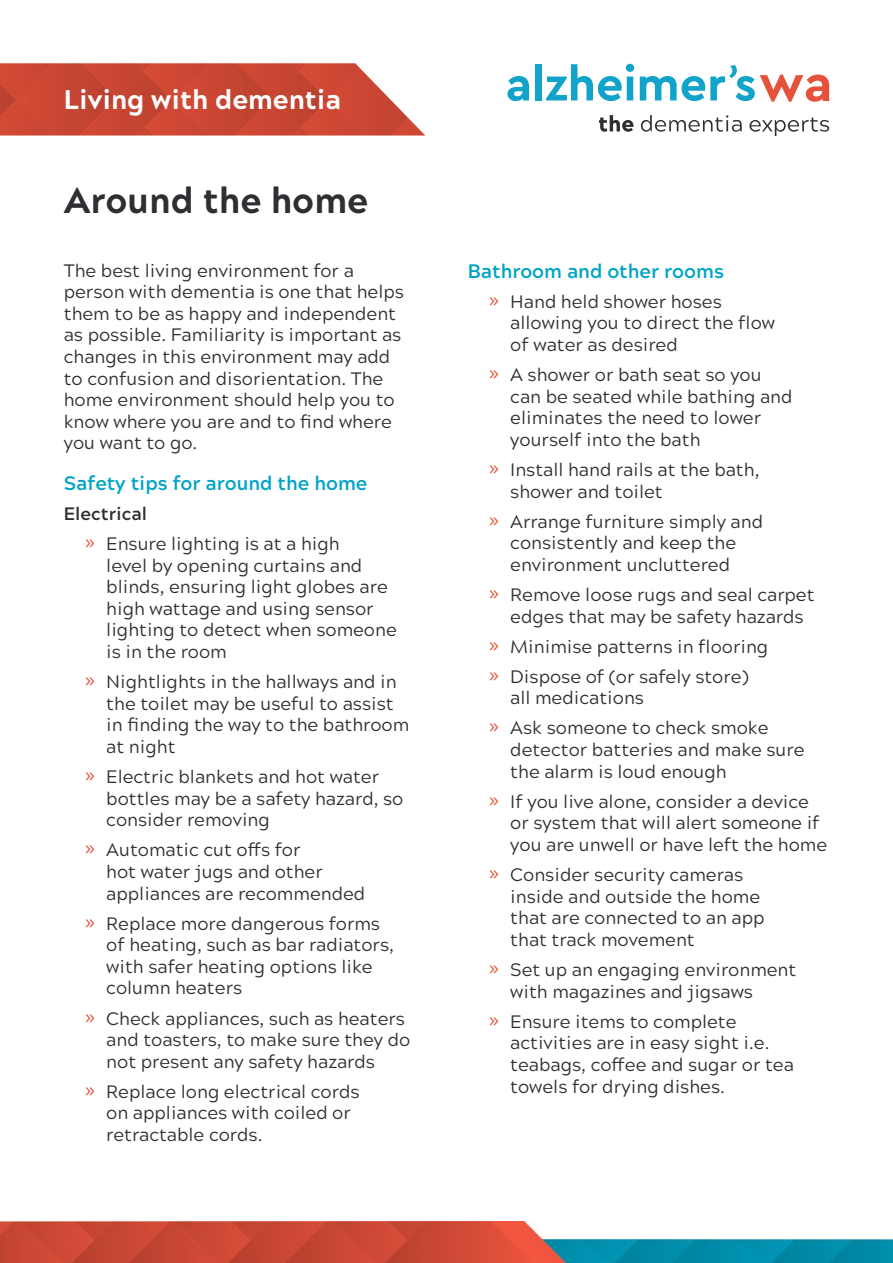
<style>
.page{position:relative;width:893px;height:1263px;background:#fff}
.page>*{position:absolute;margin:0;border:0;box-sizing:border-box;transform-origin:0 0}
.t1{font:800 36px "Acherus Grotesque";color:#2e2e33}
.t2{font:800 27px "Acherus Grotesque";color:#fff}
.t3{font:700 19.5px "Acherus Grotesque";color:#00a4c6}
.t4{font:18px/21.6px "Acherus Grotesque";color:#2e2e33}
.s1{font-weight:700}
.s2{color:#e6513b}
</style>
<div class="page">
<img style="left:0;top:1221px;width:893px;height:42px">
<svg style="left:0;top:63px;width:145px;height:72px;background:#c94733"></svg>
<div style="left:116px;top:71px;width:29px;height:56px;background:#c54532"></div>
<img style="left:145px;top:100px;width:27px;height:35px">
<img style="left:143px;top:63px;width:29px;height:37px">
<div style="left:172px;top:63px;width:51px;height:72px;background:#cc4734"></div>
<img style="left:221px;top:98px;width:51px;height:37px">
<img style="left:250px;top:127px;width:51px;height:8px">
<img style="left:223px;top:63px;width:49px;height:35px">
<img style="left:250px;top:63px;width:49px;height:8px">
<div style="left:272px;top:71px;width:29px;height:56px;background:#c54532"></div>
<img style="left:301px;top:100px;width:27px;height:35px">
<img style="left:299px;top:63px;width:29px;height:37px">
<img style="left:328px;top:63px;width:97px;height:72px">
<img style="left:378px;top:63px;width:47px;height:34px">
<svg style="left:507px;top:76px;width:22px;height:25px"></svg>
<div style="left:535px;top:64px;width:7px;height:36px;background:#11a3ca"></div>
<svg style="left:546px;top:64px;width:87px;height:37px"></svg>
<svg style="left:640px;top:65px;width:189px;height:37px"></svg>
<svg style="left:599px;top:115px;width:230px;height:21px"></svg>
<h2 class="t2" style="left:64px;top:77px;width:279px">Living with dementia</h2>
<h1 class="t1" style="left:64px;top:169px;width:306px">Around the home</h1>
<p class="t4" style="left:64px;top:258px;width:342px">The best living environment for a person with dementia is one that helps them to be as happy and independent as possible. Familiarity is important as changes in this environment may add to confusion and disorientation. The home environment should help you to know where you are and to find where you want to go.</p>
<p class="t3" style="left:64px;top:466px;width:305px">Safety tips for around the home</p>
<p class="t4" style="left:85px;top:498px;width:256px;line-height:30.2px;text-indent:-21px"><span class="s1">Electrical<br></span><span class="s2">·</span> Ensure lighting is at a high</p>
<p class="t4" style="left:106px;top:553px;width:292px">level by opening curtains and blinds, ensuring light globes are high wattage and using sensor lighting to detect when someone is in the room</p>
<p class="t4" style="left:106px;top:670px;width:305px;text-indent:-21px"><span class="s2">·</span> Nightlights in the hallways and in the toilet may be useful to assist in finding the way to the bathroom at night</p>
<p class="t4" style="left:106px;top:765px;width:299px;text-indent:-21px"><span class="s2">·</span> Electric blankets and hot water bottles may be a safety hazard, so consider removing</p>
<p class="t4" style="left:106px;top:838px;width:260px;text-indent:-21px"><span class="s2">·</span> Automatic cut offs for<br>hot water jugs and other appliances are recommended</p>
<p class="t4" style="left:106px;top:911px;width:289px;text-indent:-21px"><span class="s2">·</span> Replace more dangerous forms of heating, such as bar radiators, with safer heating options like column heaters</p>
<p class="t4" style="left:106px;top:1006px;width:305px;text-indent:-21px"><span class="s2">·</span> Check appliances, such as heaters and toasters, to make sure they do not present any safety hazards</p>
<p class="t4" style="left:106px;top:1080px;width:255px;text-indent:-21px"><span class="s2">·</span> Replace long electrical cords on appliances with coiled or retractable cords.</p>
<p class="t3" style="left:468px;top:254px;width:258px">Bathroom and other rooms</p>
<p class="t4" style="left:510px;top:290px;width:266px;text-indent:-21px"><span class="s2">·</span> Hand held shower hoses allowing you to direct the flow of water as desired</p>
<p class="t4" style="left:510px;top:363px;width:284px;text-indent:-21px"><span class="s2">·</span> A shower or bath seat so you can be seated while bathing and eliminates the need to lower yourself into the bath</p>
<p class="t4" style="left:510px;top:458px;width:251px;text-indent:-21px"><span class="s2">·</span> Install hand rails at the bath, shower and toilet</p>
<p class="t4" style="left:510px;top:510px;width:254px;text-indent:-21px"><span class="s2">·</span> Arrange furniture simply and consistently and keep the environment uncluttered</p>
<p class="t4" style="left:489px;top:583px;width:327px;text-align:center"><span class="s2">·</span> Remove loose rugs and seal carpet edges that may be safety hazards</p>
<p class="t4" style="left:489px;top:630px;width:281px;line-height:30.2px"><span class="s2">·</span> Minimise patterns in flooring <span class="s2">·</span> Dispose of (or safely store)</p>
<p class="t4" style="left:489px;top:682px;width:281px;line-height:30.2px;text-indent:21px">all medications<br><span class="s2">·</span> Ask someone to check smoke</p>
<p class="t4" style="left:510px;top:738px;width:296px">detector batteries and make sure the alarm is loud enough</p>
<p class="t4" style="left:510px;top:790px;width:318px;text-indent:-21px"><span class="s2">·</span> If you live alone, consider a device or system that will alert someone if you are unwell or have left the home</p>
<p class="t4" style="left:510px;top:863px;width:256px;text-indent:-21px"><span class="s2">·</span> Consider security cameras inside and outside the home that are connected to an app that track movement</p>
<p class="t4" style="left:510px;top:958px;width:288px;text-indent:-21px"><span class="s2">·</span> Set up an engaging environment with magazines and jigsaws</p>
<p class="t4" style="left:510px;top:1010px;width:285px;text-indent:-21px"><span class="s2">·</span> Ensure items to complete activities are in easy sight i.e. teabags, coffee and sugar or tea towels for drying dishes.</p>
</div>
